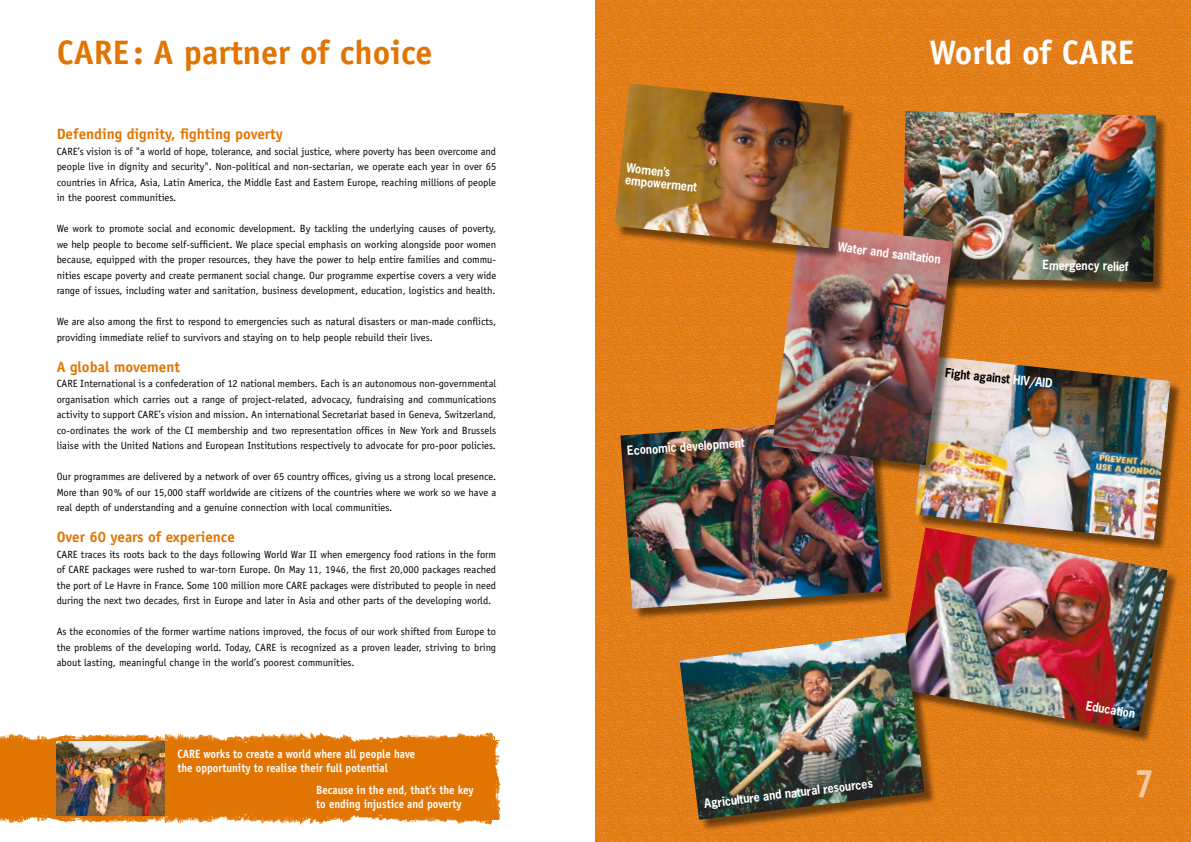
<style>
.page{position:relative;width:1191px;height:842px;background:#fff}
.page>*{position:absolute;margin:0;border:0;box-sizing:border-box;transform-origin:0 0}
.t1{font:700 40px "Officina Sans";color:#f5c99d;scale:.9 1}
.t2{font:700 34px "Officina Sans";color:#e17503}
.t3{font:700 34px "Officina Sans";color:#fff}
.t4{font:700 15px "Officina Sans";color:#e17503}
.t5{font:700 12px/14px "Officina Sans";color:#fff;scale:.9 1}
.t6{font:700 12px/12px "News Gothic";color:#fff;scale:.9 1}
.t7{font:700 12px "News Gothic";color:#000;scale:.9 1}
.t8{font:10.5px/15.5px "Officina Sans";color:#000;text-align:justify}
.s1{color:#fff}
</style>
<div class="page">
<img style="left:595px;top:0;width:596px;height:842px">
<div style="left:898px;top:529px;width:286px;height:219px;background:#000;opacity:.5"></div>
<img style="left:897px;top:527px;width:270px;height:204px">
<div style="left:681px;top:634px;width:260px;height:202px;background:#000;opacity:.5"></div>
<img style="left:679px;top:633px;width:245px;height:187px">
<div style="left:904px;top:113px;width:268px;height:185px;background:#000;opacity:.5"></div>
<img style="left:902px;top:111px;width:254px;height:171px">
<div style="left:916px;top:357px;width:271px;height:202px;background:#000;opacity:.5"></div>
<img style="left:914px;top:356px;width:256px;height:184px">
<div style="left:622px;top:420px;width:276px;height:206px;background:#000;opacity:.5"></div>
<img style="left:620px;top:418px;width:262px;height:191px">
<div style="left:773px;top:224px;width:196px;height:258px;background:#000;opacity:.5"></div>
<img style="left:772px;top:223px;width:180px;height:242px">
<div style="left:616px;top:85px;width:244px;height:184px;background:#000;opacity:.5"></div>
<img style="left:614px;top:83px;width:229px;height:165px">
<img style="left:0;top:732px;width:494px;height:18px">
<img style="left:466px;top:740px;width:35px;height:80px">
<img style="left:0;top:750px;width:492px;height:75px">
<img style="left:57px;top:742px;width:107px;height:73px">
<h2 class="t2" style="left:57px;top:31px;width:32px">CARE</h2>
<h2 class="t2" style="left:133px;top:31px;width:301px">: A partner of choice</h2>
<h3 class="t4" style="left:57px;top:125px;width:228px">Defending dignity, fighting poverty</h3>
<p class="t8" style="left:57px;top:143px;width:441px">CARE’s vision is of "a world of hope, tolerance, and social justice, where poverty has been overcome and people live in dignity and security". Non-political and non-sectarian, we operate each year in over 65 countries in Africa, Asia, Latin America, the Middle East and Eastern Europe, reaching millions of people in the poorest communities.</p>
<p class="t8" style="left:57px;top:221px;width:441px">We work to promote social and economic development. By tackling the underlying causes of poverty, we help people to become self-sufficient. We place special emphasis on working alongside poor women because, equipped with the proper resources, they have the power to help entire families and commu&shy;nities escape poverty and create permanent social change. Our programme expertise covers a very wide range of issues, including water and sanitation, business development, education, logistics and health.</p>
<p class="t8" style="left:57px;top:314px;width:441px">We are also among the first to respond to emergencies such as natural disasters or man-made conflicts, providing immediate relief to survivors and staying on to help people rebuild their lives.</p>
<h3 class="t4" style="left:57px;top:357px;width:125px">A global movement</h3>
<p class="t8" style="left:57px;top:376px;width:441px">CARE International is a confederation of 12 national members. Each is an autonomous non-governmental organisation which carries out a range of project-related, advocacy, fundraising and communications activity to support CARE’s vision and mission. An international Secretariat based in Geneva, Switzerland, co-ordinates the work of the CI membership and two representation offices in New York and Brussels liaise with the United Nations and European Institutions respectively to advocate for pro-poor policies.</p>
<p class="t8" style="left:57px;top:469px;width:441px">Our programmes are delivered by a network of over 65 country offices, giving us a strong local presence.<br>More than 90% of our 15,000 staff worldwide are citizens of the countries where we work so we have a real depth of understanding and a genuine connection with local communities.</p>
<h3 class="t4" style="left:57px;top:528px;width:180px">Over 60 years of experience</h3>
<p class="t8" style="left:57px;top:546px;width:441px">CARE traces its roots back to the days following World War II when emergency food rations in the form of CARE packages were rushed to war-torn Europe. On May 11, 1946, the first 20,000 packages reached the port of Le Havre in France. Some 100 million more CARE packages were distributed to people in need during the next two decades, first in Europe and later in Asia and other parts of the developing world.</p>
<p class="t8" style="left:57px;top:624px;width:441px">As the economies of the former wartime nations improved, the focus of our work shifted from Europe to the problems of the developing world. Today, CARE is recognized as a proven leader, striving to bring about lasting, meaningful change in the world’s poorest communities.</p>
<p class="t5" style="left:177px;top:747px;width:266px;text-indent:26px">works to create a world where all people have the opportunity to realise their full potential</p>
<p class="t5" style="left:316px;top:783px;width:176px">Because in the end, that’s the key to ending injustice and poverty</p>
<p class="t5" style="left:177px;top:747px;width:14px">CARE</p>
<p class="t6" style="left:627px;top:162px;width:81px;rotate:6deg">Women’s empowerment</p>
<p class="t6" style="left:627px;top:444px;width:132px;rotate:-4deg">Economic development</p>
<h2 class="t3" style="left:929px;top:31px;width:169px">World of CARE</h2>
<p class="t6" style="left:838px;top:241px;width:116px;rotate:7deg">Water and sanitation</p>
<p class="t6" style="left:1042px;top:259px;width:97px;rotate:1deg">Emergency relief</p>
<p class="t7" style="left:946px;top:364px;width:121px;rotate:6deg">Fight against <span class="s1">HIV/AID</span></p>
<p class="t6" style="left:1087px;top:699px;width:57px;rotate:10deg">Education</p>
<p class="t6" style="left:703px;top:797px;width:190px;rotate:-7deg">Agriculture and natural resources</p>
<h1 class="t1" style="left:1134px;top:758px;width:24px">7</h1>
</div>
